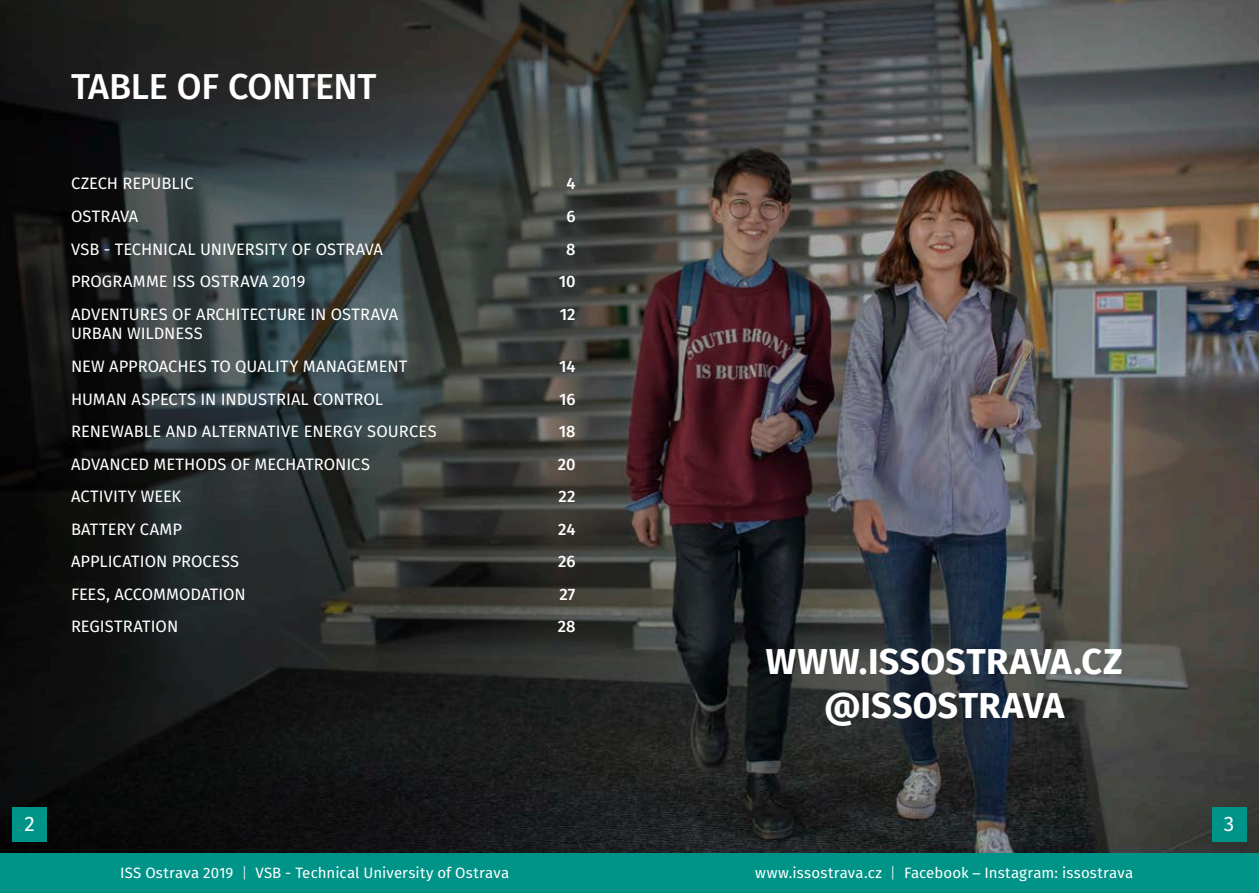
<style>
.page{position:relative;width:1259px;height:893px;background:#fff}
.page>*{position:absolute;margin:0;border:0;box-sizing:border-box;transform-origin:0 0}
.t1{font:700 36px/43.2px "Fira Sans";letter-spacing:.005em;color:#fff;text-align:center}
.t2{font:500 36px "Fira Sans";letter-spacing:-.01em;color:#fff}
.t3{font:21px "Fira Sans";color:#fff}
.t4{font:16.5px/32.5px "Fira Sans";color:#fff}
.t5{font:500 16.5px/32.5px "Fira Sans";letter-spacing:-.005em;color:#fff;text-align:center}
.t6{font:15px "Fira Sans";letter-spacing:.01em;color:#fff}
.s1{font-weight:300}
.s2{font-family:"Helvetica Neue LT Pro"}
</style>
<div class="page">
<img style="left:0;top:0;width:1259px;height:854px">
<div style="left:0;top:854px;width:1259px;height:39px;background:#009488"></div>
<div style="left:13px;top:807px;width:34px;height:34px;background:#009488"></div>
<div style="left:1212px;top:807px;width:34px;height:34px;background:#009488"></div>
<h1 class="t2" style="left:71px;top:61px;width:307px">TABLE OF CONTENT</h1>
<p class="t4" style="left:71px;top:169px;width:329px">CZECH REPUBLIC<br>OSTRAVA<br>VSB - TECHNICAL UNIVERSITY OF OSTRAVA<br>PROGRAMME ISS OSTRAVA 2019<br>ADVENTURES OF ARCHITECTURE IN OSTRAVA</p>
<p class="t4" style="left:71px;top:319px;width:367px">URBAN WILDNESS<br>NEW APPROACHES TO QUALITY MANAGEMENT<br>HUMAN ASPECTS IN INDUSTRIAL CONTROL<br>RENEWABLE AND ALTERNATIVE ENERGY SOURCES<br>ADVANCED METHODS OF MECHATRONICS<br>ACTIVITY WEEK<br>BATTERY CAMP<br>APPLICATION PROCESS<br>FEES, ACCOMMODATION<br>REGISTRATION</p>
<p class="t5" style="left:558px;top:169px;width:18px">4<br>6<br>8<br>10<br>12</p>
<p class="t5" style="left:558px;top:351px;width:19px;text-align:justify">14<br>16<br>18<br>20<br>22<br>24<br>26<br>27<br>28</p>
<h1 class="t1" style="left:766px;top:643px;width:358px">WWW.ISSOSTRAVA.CZ @ISSOSTRAVA</h1>
<p class="t3" style="left:25px;top:809px;width:12px">2</p>
<p class="t3" style="left:1224px;top:809px;width:12px">3</p>
<p class="t6" style="left:120px;top:862px;width:390px">ISS Ostrava 2019 <span class="s1">|</span> VSB - Technical University of Ostrava</p>
<p class="t6" style="left:755px;top:862px;width:379px">www.issostrava.cz <span class="s1">|</span> Facebook <span class="s2">–</span> Instagram: issostrava</p>
</div>
